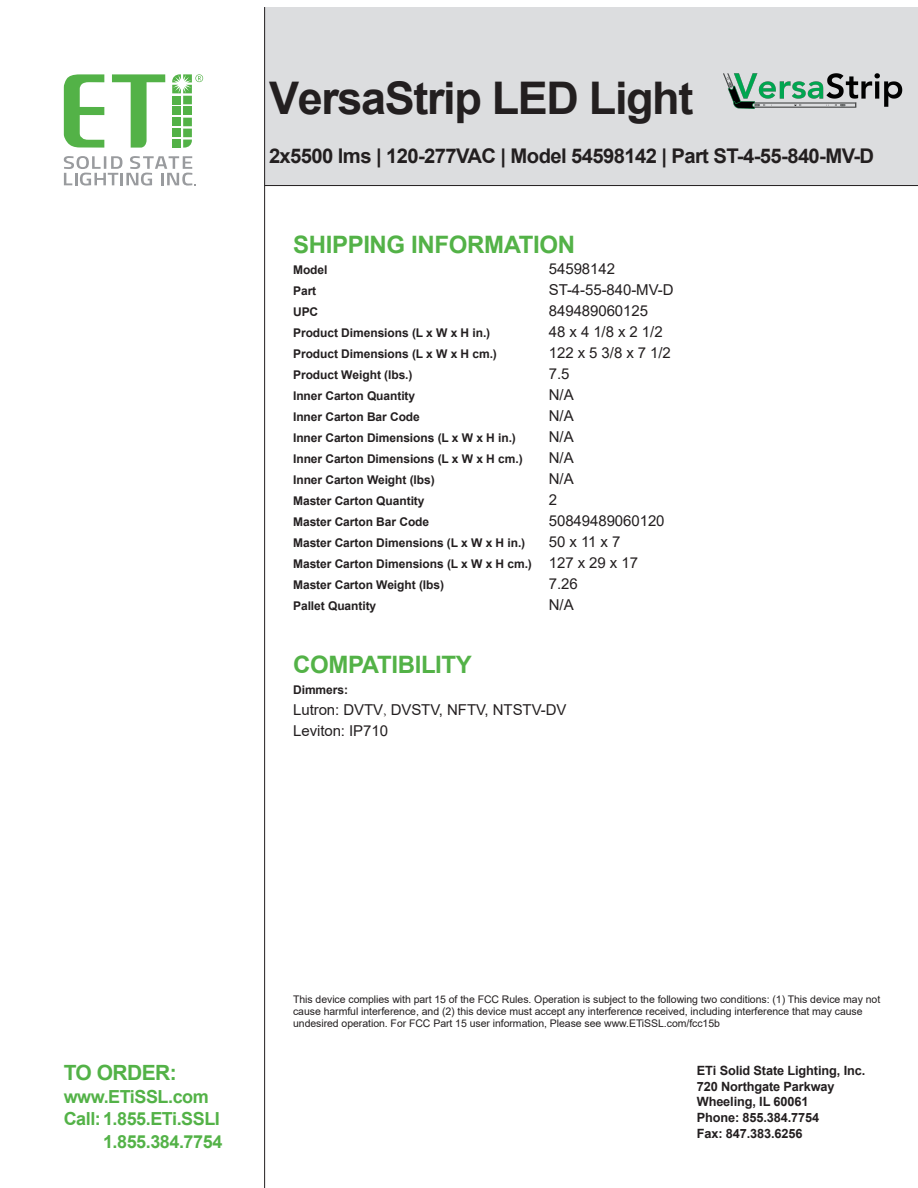
<style>
.page{position:relative;width:918px;height:1188px;background:#fff}
.page>*{position:absolute;margin:0;border:0;box-sizing:border-box;transform-origin:0 0}
.t1{font:700 45px "Arial";letter-spacing:-.03em;color:#231f20}
.t2{font:700 24px "Arial";letter-spacing:-.015em;color:#53b247}
.t3{font:700 21px "Arial";letter-spacing:-.025em;color:#53b247}
.t4{font:700 20.25px "Arial";letter-spacing:-.03em;color:#231f20}
.t5{font:700 18px "Arial";letter-spacing:-.025em;color:#53b247}
.t6{font:15px/21px "Arial";letter-spacing:-.005em;color:#231f20}
.t7{font:700 12.75px/15.8px "Arial";letter-spacing:-.01em;color:#231f20}
.t8{font:700 12px/21px "Arial";letter-spacing:-.005em;color:#231f20}
.t9{font:10.5px/12px "Arial";letter-spacing:-.005em;color:#231f20}
.s1{font-weight:400;font-size:15px}
.s2{font-family:"Adobe Song Std";font-weight:300}
</style>
<div class="page">
<div style="left:265px;top:7px;width:653px;height:179px;background:#dcdddf"></div>
<svg style="left:64px;top:74px;width:40px;height:74px"></svg>
<svg style="left:112px;top:74px;width:53px;height:74px"></svg>
<svg style="left:183px;top:140px;width:9px;height:8px"></svg>
<div style="left:172px;top:96px;width:9px;height:8px;background:#53b247"></div>
<div style="left:183px;top:96px;width:9px;height:8px;background:#53b247"></div>
<div style="left:172px;top:107px;width:9px;height:8px;background:#53b247"></div>
<div style="left:183px;top:107px;width:9px;height:8px;background:#53b247"></div>
<div style="left:172px;top:118px;width:9px;height:8px;background:#53b247"></div>
<div style="left:183px;top:118px;width:9px;height:8px;background:#53b247"></div>
<div style="left:172px;top:129px;width:9px;height:8px;background:#53b247"></div>
<div style="left:172px;top:140px;width:9px;height:8px;background:#53b247"></div>
<div style="left:183px;top:129px;width:9px;height:8px;background:#53b247"></div>
<svg style="left:64px;top:156px;width:132px;height:30px"></svg>
<svg style="left:172px;top:74px;width:31px;height:19px"></svg>
<hr style="left:264px;top:7px;width:1px;height:1181px;background:#231f20">
<hr style="left:265px;top:185px;width:653px;height:1px;background:#231f20">
<img style="left:724px;top:73px;width:179px;height:36px">
<h1 class="t1" style="left:269px;top:66px;width:426px">VersaStrip LED Light</h1>
<h3 class="t4" style="left:269px;top:142px;width:607px">2x5500 lms | 120-277VAC | Model 54598142 | Part ST-4-55-840-MV-D</h3>
<h2 class="t2" style="left:293px;top:228px;width:284px">SHIPPING INFORMATION</h2>
<p class="t6" style="left:549px;top:259px;width:126px">54598142<br>ST-4-55-840-MV-D<br>849489060125<br>48 x 4 1/8 x 2 1/2<br>122 x 5 3/8 x 7 1/2<br>7.5<br>N/A<br>N/A</p>
<p class="t8" style="left:293px;top:260px;width:224px">Model<br>Part<br>UPC<br>Product Dimensions (L x W x H in.)<br>Product Dimensions (L x W x H cm.)<br>Product Weight (lbs.)<br>Inner Carton Quantity<br>Inner Carton Bar Code<br>Inner Carton Dimensions (L x W x H in.)</p>
<p class="t6" style="left:549px;top:427px;width:26px">N/A</p>
<p class="t8" style="left:293px;top:449px;width:231px">Inner Carton Dimensions (L x W x H cm.)</p>
<p class="t6" style="left:549px;top:448px;width:26px">N/A</p>
<p class="t8" style="left:293px;top:470px;width:143px">Inner Carton Weight (lbs)</p>
<p class="t6" style="left:549px;top:469px;width:26px">N/A</p>
<p class="t8" style="left:293px;top:491px;width:133px">Master Carton Quantity</p>
<p class="t6" style="left:549px;top:490px;width:10px">2</p>
<p class="t8" style="left:293px;top:512px;width:138px">Master Carton Bar Code</p>
<p class="t6" style="left:549px;top:511px;width:117px">50849489060120</p>
<p class="t8" style="left:293px;top:533px;width:234px">Master Carton Dimensions (L x W x H in.)</p>
<p class="t6" style="left:549px;top:532px;width:73px">50 x 11 x 7</p>
<p class="t8" style="left:293px;top:554px;width:346px">Master Carton Dimensions (L x W x H cm.) <span class="s1">127 x 29 x 17<br></span>Master Carton Weight (lbs)</p>
<p class="t6" style="left:549px;top:574px;width:30px">7.26</p>
<p class="t8" style="left:293px;top:596px;width:85px">Pallet Quantity</p>
<p class="t6" style="left:549px;top:595px;width:26px">N/A</p>
<h2 class="t2" style="left:293px;top:648px;width:180px">COMPATIBILITY</h2>
<p class="t8" style="left:293px;top:680px;width:56px">Dimmers:</p>
<p class="t6" style="left:293px;top:700px;width:275px">Lutron: DVTV<span class="s2">,</span> DVSTV, NFTV, NTSTV-DV<br>Leviton: IP710</p>
<h3 class="t3" style="left:64px;top:1058px;width:115px">TO ORDER:</h3>
<h3 class="t5" style="left:64px;top:1084px;width:147px">www.ETiSSL.com</h3>
<h3 class="t5" style="left:64px;top:1106px;width:158px">Call: 1.855.ETi.SSLI</h3>
<h3 class="t5" style="left:103px;top:1129px;width:121px">1.855.384.7754</h3>
<p class="t9" style="left:293px;top:993px;width:589px">This device complies with part 15 of the FCC Rules. Operation is subject to the following two conditions: (1) This device may not cause harmful interference, and (2) this device must accept any interference received, including interference that may cause undesired operation. For FCC Part 15 user information, Please see www.ETiSSL.com/fcc15b</p>
<p class="t7" style="left:697px;top:1063px;width:170px">ETi Solid State Lighting, Inc.<br>720 Northgate Parkway<br>Wheeling, IL 60061<br>Phone: 855.384.7754<br>Fax: 847.383.6256</p>
</div>
